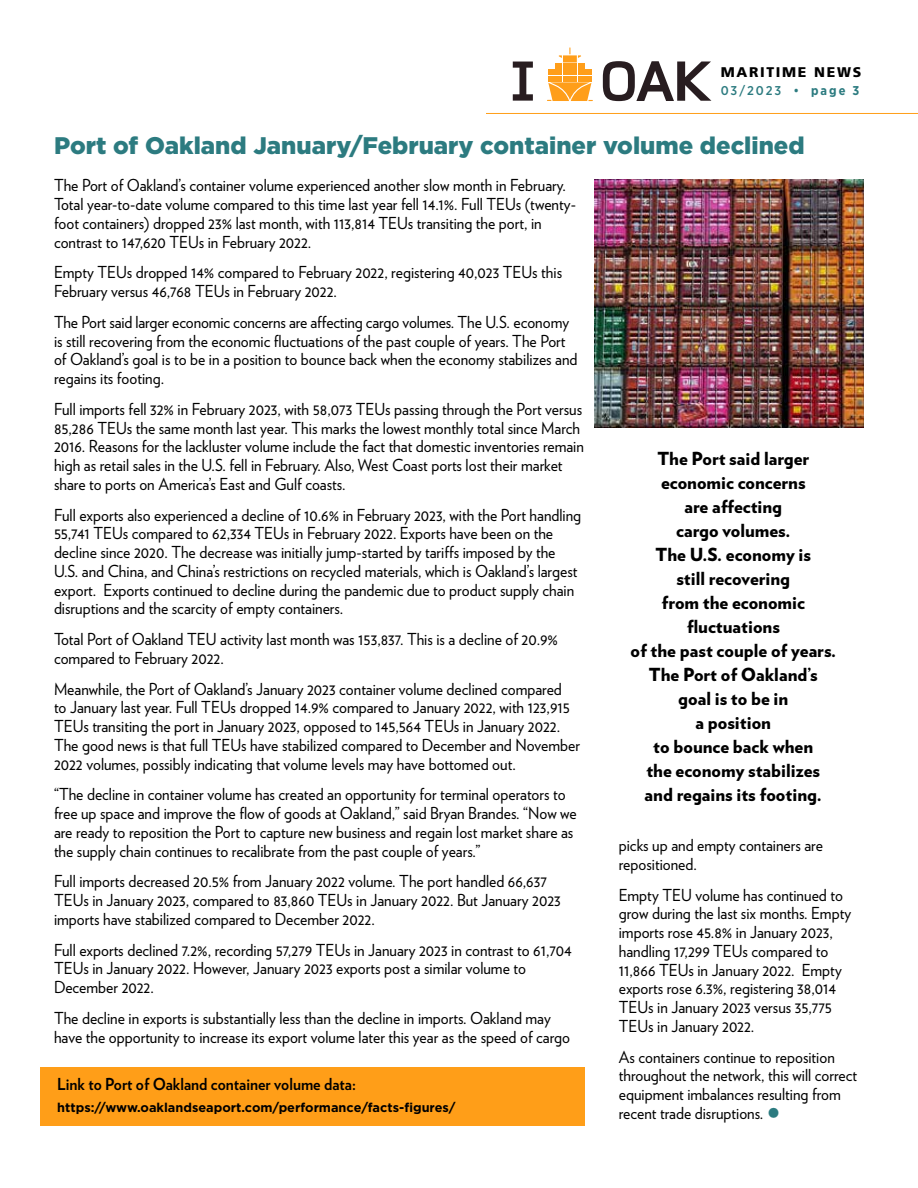
<style>
.page{position:relative;width:918px;height:1188px;background:#fff}
.page>*{position:absolute;margin:0;border:0;box-sizing:border-box;transform-origin:0 0}
.t1{font:900 24px "Gotham";color:#2c7b80}
.t2{font:900 18px/24px "Verlag";color:#000;text-align:center}
.t3{font:16.5px/18.8px "Verlag";color:#000;scale:.95 1}
.t4{font:700 16.5px "Verlag";color:#000;scale:.95 1}
.t5{font:900 14.1px "Frutiger LT Std";letter-spacing:.12em;color:#000}
.t6{font:700 12.75px "Gotham";color:#000}
.t7{font:500 12.75px "Gotham Narrow";letter-spacing:.155em;color:#2c7b80}
.s1{font-weight:700}
.s2{font-size:36px;color:#2c7b80}
</style>
<div class="page">
<svg style="left:513px;top:62px;width:20px;height:39px"></svg>
<svg style="left:603px;top:61px;width:108px;height:40px"></svg>
<svg style="left:547px;top:47px;width:46px;height:54px"></svg>
<hr style="left:486px;top:113px;width:432px;height:1px;background:#ff9e18">
<img style="left:594px;top:180px;width:270px;height:248px">
<div style="left:40px;top:1067px;width:544px;height:58px;background:#ff9e18"></div>
<p class="t5" style="left:721px;top:63px;width:142px">MARITIME NEWS</p>
<p class="t7" style="left:721px;top:82px;width:140px">03/2023 • <span class="s1">page 3</span></p>
<h1 class="t1" style="left:54px;top:129px;width:752px">Port of Oakland January/February container volume declined</h1>
<p class="t3" style="left:54px;top:175px;width:551px">The Port of Oakland’s container volume experienced another slow month in February.<br>Total year-to-date volume compared to this time last year fell 14.1%. Full TEUs (twenty&shy;foot containers) dropped 23% last month, with 113,814 TEUs transiting the port, in contrast to 147,620 TEUs in February 2022.</p>
<p class="t3" style="left:54px;top:262px;width:536px">Empty TEUs dropped 14% compared to February 2022, registering 40,023 TEUs this<br>February versus 46,768 TEUs in February 2022.</p>
<p class="t3" style="left:54px;top:312px;width:553px">The Port said larger economic concerns are affecting cargo volumes. The U.S. economy is still recovering from the economic fluctuations of the past couple of years. The Port of Oakland’s goal is to be in a position to bounce back when the economy stabilizes and regains its footing.</p>
<p class="t3" style="left:54px;top:399px;width:559px">Full imports fell 32% in February 2023, with 58,073 TEUs passing through the Port versus 85,286 TEUs the same month last year. This marks the lowest monthly total since March 2016. Reasons for the lackluster volume include the fact that domestic inventories remain high as retail sales in the U.S. fell in February. Also, West Coast ports lost their market share to ports on America’s East and Gulf coasts.</p>
<p class="t3" style="left:54px;top:504px;width:557px">Full exports also experienced a decline of 10.6% in February 2023, with the Port handling 55,741 TEUs compared to 62,334 TEUs in February 2022. Exports have been on the decline since 2020. The decrease was initially jump-started by tariffs imposed by the U.S. and China, and China’s restrictions on recycled materials, which is Oakland’s largest export. Exports continued to decline during the pandemic due to product supply chain disruptions and the scarcity of empty containers.</p>
<p class="t3" style="left:54px;top:629px;width:532px">Total Port of Oakland TEU activity last month was 153,837. This is a decline of 20.9% compared to February 2022.</p>
<p class="t3" style="left:54px;top:678px;width:555px">Meanwhile, the Port of Oakland’s January 2023 container volume declined compared<br>to January last year. Full TEUs dropped 14.9% compared to January 2022, with 123,915<br>TEUs transiting the port in January 2023, opposed to 145,564 TEUs in January 2022.<br>The good news is that full TEUs have stabilized compared to December and November 2022 volumes, possibly indicating that volume levels may have bottomed out.</p>
<p class="t3" style="left:54px;top:784px;width:552px">“The decline in container volume has created an opportunity for terminal operators to free up space and improve the flow of goods at Oakland,” said Bryan Brandes. “Now we are ready to reposition the Port to capture new business and regain lost market share as the supply chain continues to recalibrate from the past couple of years.”</p>
<p class="t3" style="left:54px;top:871px;width:535px">Full imports decreased 20.5% from January 2022 volume. The port handled 66,637<br>TEUs in January 2023, compared to 83,860 TEUs in January 2022. But January 2023 imports have stabilized compared to December 2022.</p>
<p class="t3" style="left:54px;top:939px;width:547px">Full exports declined 7.2%, recording 57,279 TEUs in January 2023 in contrast to 61,704<br>TEUs in January 2022. However, January 2023 exports post a similar volume to<br>December 2022.</p>
<p class="t3" style="left:54px;top:1008px;width:545px">The decline in exports is substantially less than the decline in imports. Oakland may have the opportunity to increase its export volume later this year as the speed of cargo</p>
<p class="t4" style="left:57px;top:1071px;width:316px">Link to Port of Oakland container volume data:</p>
<p class="t6" style="left:57px;top:1099px;width:400px">https://www.oaklandseaport.com/performance/facts-figures/</p>
<p class="t2" style="left:630px;top:446px;width:207px">The Port said larger economic concerns<br>are affecting<br>cargo volumes.<br>The U.S. economy is<br>still recovering<br>from the economic fluctuations<br>of the past couple of years.<br>The Port of Oakland’s goal is to be in<br>a position<br>to bounce back when<br>the economy stabilizes and regains its footing.</p>
<p class="t3" style="left:619px;top:835px;width:216px">picks up and empty containers are repositioned.</p>
<p class="t3" style="left:619px;top:885px;width:246px">Empty TEU volume has continued to grow during the last six months. Empty imports rose 45.8% in January 2023, handling 17,299 TEUs compared to 11,866 TEUs in January 2022. Empty exports rose 6.3%, registering 38,014<br>TEUs in January 2023 versus 35,775<br>TEUs in January 2022.</p>
<p class="t3" style="left:619px;top:1047px;width:252px">As containers continue to reposition throughout the network, this will correct equipment imbalances resulting from recent trade disruptions. <span class="s2">•</span></p>
</div>
